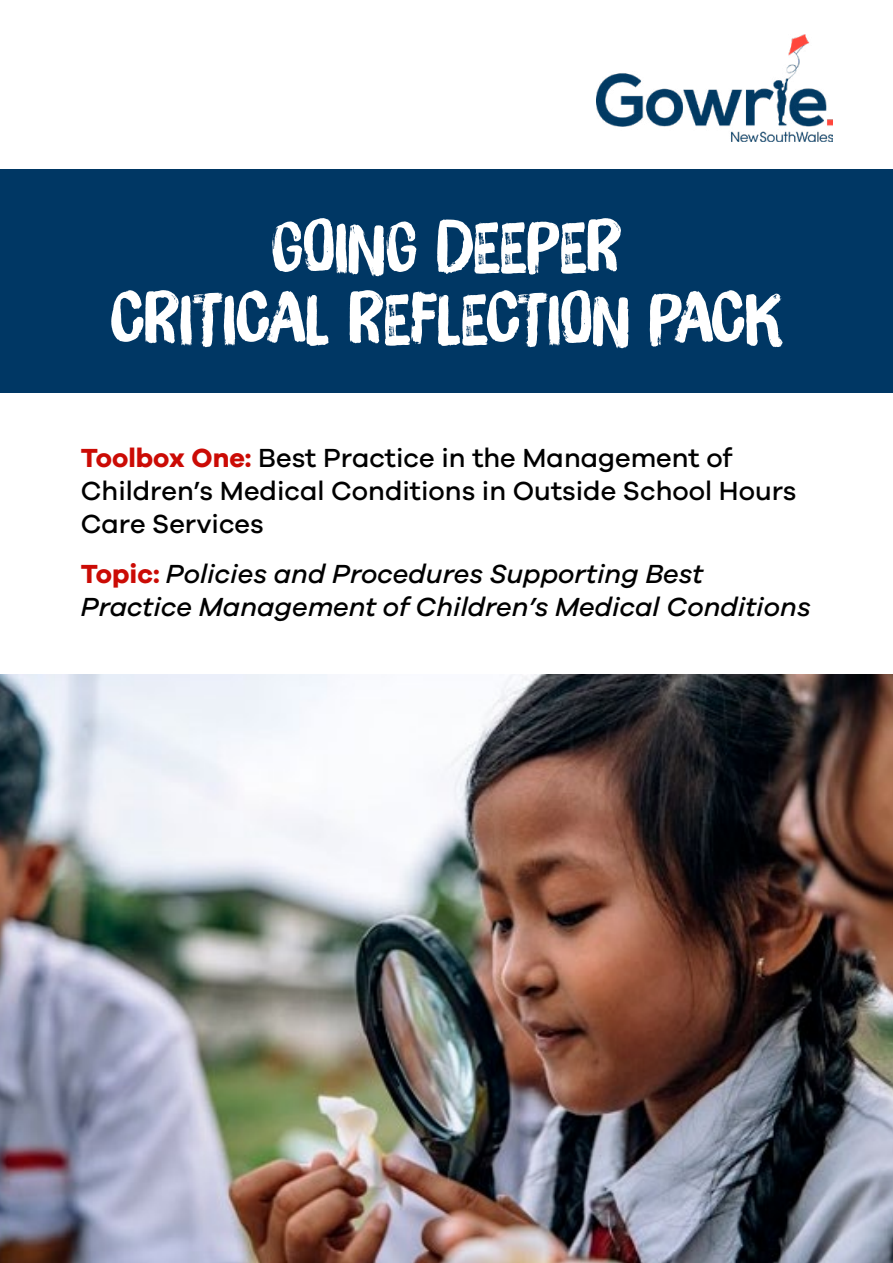
<style>
.page{position:relative;width:893px;height:1263px;background:#fff}
.page>*{position:absolute;margin:0;border:0;box-sizing:border-box;transform-origin:0 0}
.Cover_Title{font:69px/72px "Brush Up";color:#fff;text-align:center}
.t1{font:500 27px/33px "Galano Grotesque";color:#000}
.t2{font:italic 500 27px/33px "Galano Grotesque";color:#000}
.s1{font-weight:700;color:#cb0b05}
.s2{font-weight:700;font-style:normal;color:#cb0b05}
</style>
<div class="page">
<div style="left:0;top:170px;width:893px;height:223px;background:#003764"></div>
<img style="left:597px;top:35px;width:236px;height:106px">
<img style="left:0;top:674px;width:893px;height:589px">
<h1 class="Cover_Title" style="left:110px;top:210px;width:673px">GOING DEEPER<br>CRITICAL REFLECTION PACK</h1>
<h2 class="t1" style="left:81px;top:440px;width:717px"><span class="s1">Toolbox One:</span> Best Practice in the Management of<br>Children’s Medical Conditions in Outside School Hours<br>Care Services</h2>
<h2 class="t2" style="left:81px;top:556px;width:731px"><span class="s2">Topic:</span> Policies and Procedures Supporting Best<br>Practice Management of Children’s Medical Conditions</h2>
</div>
